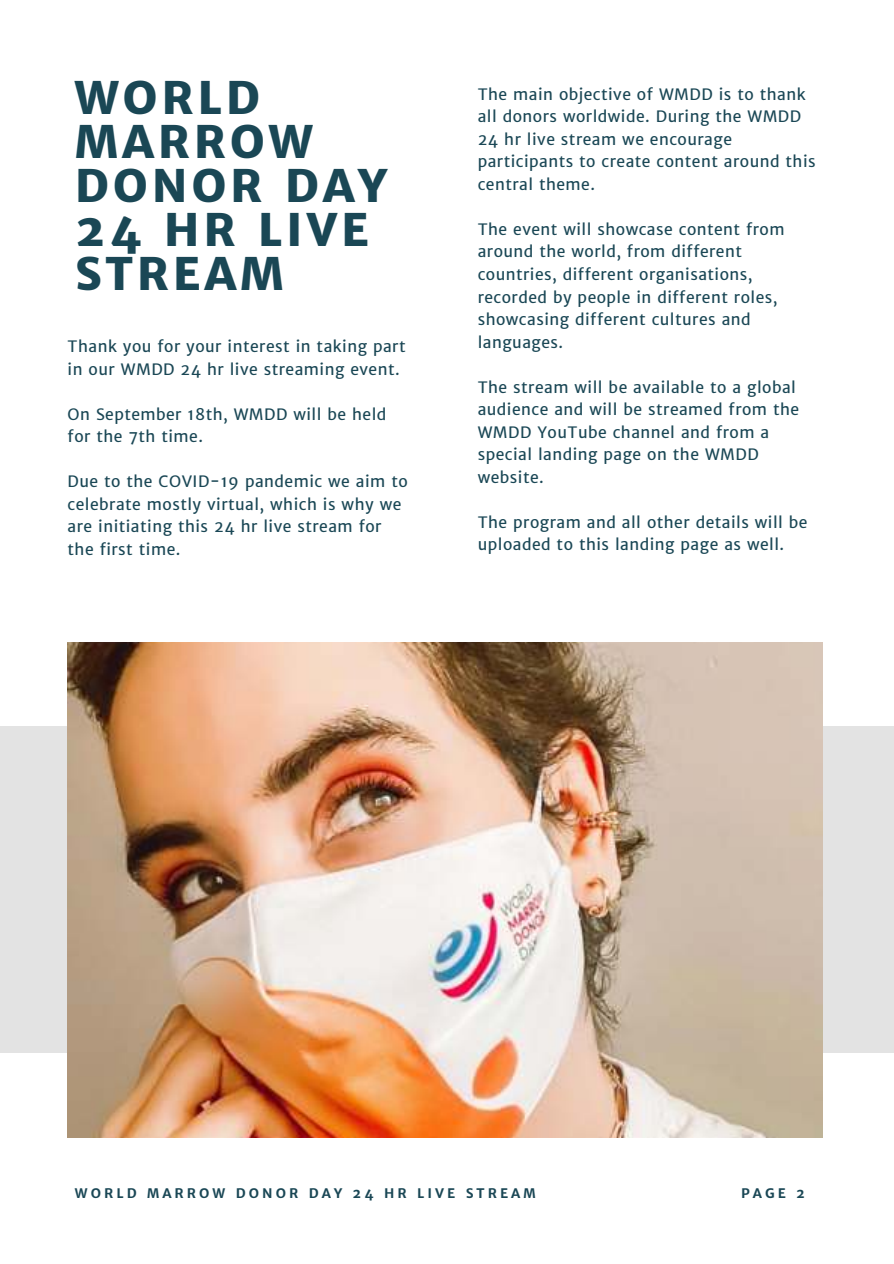
<style>
.page{position:relative;width:894px;height:1264px;background:#fff}
.page>*{position:absolute;margin:0;border:0;box-sizing:border-box;transform-origin:0 0}
.t1{font:800 45px/44px "Merriweather Sans";letter-spacing:.08em;color:#1a4755}
.t2{font:15.75px/22.5px "Merriweather Sans";letter-spacing:.03em;color:#1a4755}
.t3{font:700 13.2px "Merriweather Sans";letter-spacing:.23em;color:#1a4755}
</style>
<div class="page">
<div style="left:0;top:726px;width:893px;height:326px;background:#e3e3e3"></div>
<img style="left:68px;top:642px;width:754px;height:495px">
<h1 class="t1" style="left:75px;top:75px;width:313px">WORLD<br>MARROW<br>DONOR DAY<br>24 HR LIVE<br>STREAM</h1>
<p class="t2" style="left:68px;top:335px;width:339px">Thank you for your interest in taking part in our WMDD 24 hr live streaming event.</p>
<p class="t2" style="left:68px;top:402px;width:320px">On September 18th, WMDD will be held for the 7th time.</p>
<p class="t2" style="left:68px;top:470px;width:341px">Due to the COVID-19 pandemic we aim to celebrate mostly virtual, which is why we are initiating this 24 hr live stream for the first time.</p>
<p class="t2" style="left:477px;top:83px;width:339px">The main objective of WMDD is to thank all donors worldwide. During the WMDD<br>24 hr live stream we encourage participants to create content around this central theme.</p>
<p class="t2" style="left:477px;top:218px;width:308px">The event will showcase content from around the world, from different countries, different organisations, recorded by people in different roles, showcasing different cultures and languages.</p>
<p class="t2" style="left:477px;top:375px;width:323px">The stream will be available to a global audience and will be streamed from the<br>WMDD YouTube channel and from a special landing page on the WMDD website.</p>
<p class="t2" style="left:477px;top:511px;width:331px">The program and all other details will be uploaded to this landing page as well.</p>
<p class="t3" style="left:75px;top:1184px;width:462px">WORLD MARROW DONOR DAY 24 HR LIVE STREAM</p>
<p class="t3" style="left:740px;top:1184px;width:66px">PAGE 2</p>
</div>
